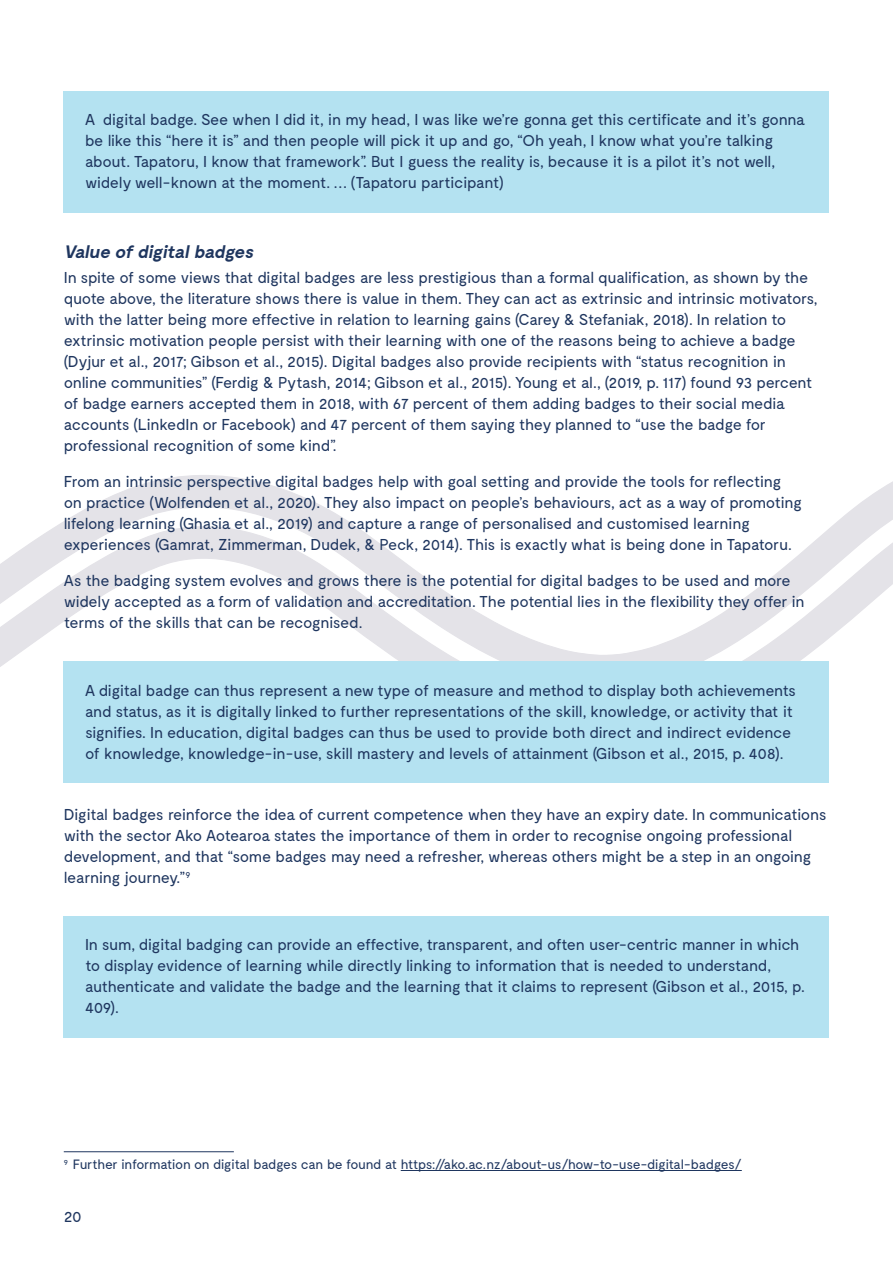
<style>
.page{position:relative;width:893px;height:1263px;background:#fff}
.page>*{position:absolute;margin:0;border:0;box-sizing:border-box;transform-origin:0 0}
.t1{font:italic 700 18px "Moderat";color:#1f365f}
.t2{font:15.75px/21px "Moderat";letter-spacing:-.025em;color:#1f365f}
.t3{font:13.5px "Moderat";letter-spacing:-.025em;color:#1f365f}
</style>
<div class="page">
<svg style="left:682px;top:496px;width:211px;height:166px"></svg>
<svg style="left:57px;top:475px;width:298px;height:51px;fill:#e4e3e8"></svg>
<svg style="left:0;top:526px;width:682px;height:213px"></svg>
<div style="left:64px;top:91px;width:765px;height:121px;background:#b4e2f1"></div>
<div style="left:64px;top:662px;width:765px;height:121px;background:#b4e2f1"></div>
<div style="left:64px;top:916px;width:765px;height:122px;background:#b4e2f1"></div>
<hr style="left:64px;top:1151px;width:170px;height:1px;background:#1f365f">
<hr style="left:401px;top:1170px;width:341px;height:1px;background:#1f365f">
<p class="t2" style="left:85px;top:109px;width:722px">A digital badge. See when I did it, in my head, I was like we’re gonna get this certificate and it’s gonna be like this “here it is” and then people will pick it up and go, “Oh yeah, I know what you’re talking about. Tapatoru, I know that framework”. But I guess the reality is, because it is a pilot it’s not well, widely well-known at the moment. … (Tapatoru participant)</p>
<p class="t1" style="left:64px;top:241px;width:195px">Value of digitalbadges</p>
<p class="t2" style="left:64px;top:268px;width:755px">In spite of some views that digital badges are less prestigious than a formal qualification, as shown by the quote above, the literature shows there is value in them. They can act as extrinsic and intrinsic motivators, with the latter being more effective in relation to learning gains (Carey &amp; Stefaniak, 2018). In relation to extrinsic motivation people persist with their learning with one of the reasons being to achieve a badge (Dyjur et al., 2017; Gibson et al., 2015). Digital badges also provide recipients with “status recognition in online communities” (Ferdig &amp; Pytash, 2014; Gibson et al., 2015). Young et al., (2019, p. 117) found 93 percent of badge earners accepted them in 2018, with 67 percent of them adding badges to their social media accounts (LinkedIn or Facebook) and 47 percent of them saying they planned to “use the badge for professional recognition of some kind”.</p>
<p class="t2" style="left:64px;top:472px;width:740px">From an intrinsic perspective digital badges help with goal setting and provide the tools for reflecting on practice (Wolfenden et al., 2020). They also impact on people’s behaviours, act as a way of promoting lifelong learning (Ghasia et al., 2019) and capture a range of personalised and customised learning experiences (Gamrat, Zimmerman, Dudek, &amp; Peck, 2014). This is exactly what is being done in Tapatoru.</p>
<p class="t2" style="left:64px;top:571px;width:742px">As the badging system evolves and grows there is the potential for digital badges to be used and more widely accepted as a form of validation and accreditation. The potential lies in the flexibility they offer in terms of the skills that can be recognised.</p>
<p class="t2" style="left:85px;top:680px;width:713px">A digital badge can thus represent a new type of measure and method to display both achievements and status, as it is digitally linked to further representations of the skill, knowledge, or activity that it signifies. In education, digital badges can thus be used to provide both direct and indirect evidence of knowledge, knowledge-in-use, skill mastery and levels of attainment (Gibson et al., 2015, p. 408).</p>
<p class="t2" style="left:64px;top:804px;width:764px">Digital badges reinforce the idea of current competence when they have an expiry date. In communications with the sector Ako Aotearoa states the importance of them in order to recognise ongoing professional development, and that “some badges may need a refresher, whereas others might be a step in an ongoing learning journey.”<sup>9</sup></p>
<p class="t2" style="left:85px;top:935px;width:721px">In sum, digital badging can provide an effective, transparent, and often user-centric manner in which to display evidence of learning while directly linking to information that is needed to understand, authenticate and validate the badge and the learning that it claims to represent (Gibson et al., 2015, p.<br>409).</p>
<p class="t3" style="left:64px;top:1157px;width:679px"><sup>9</sup> Further information on digital badges can be found at https://ako.ac.nz/about-us/how-to-use-digital-badges/</p>
<p class="t2" style="left:64px;top:1206px;width:19px">20</p>
</div>
